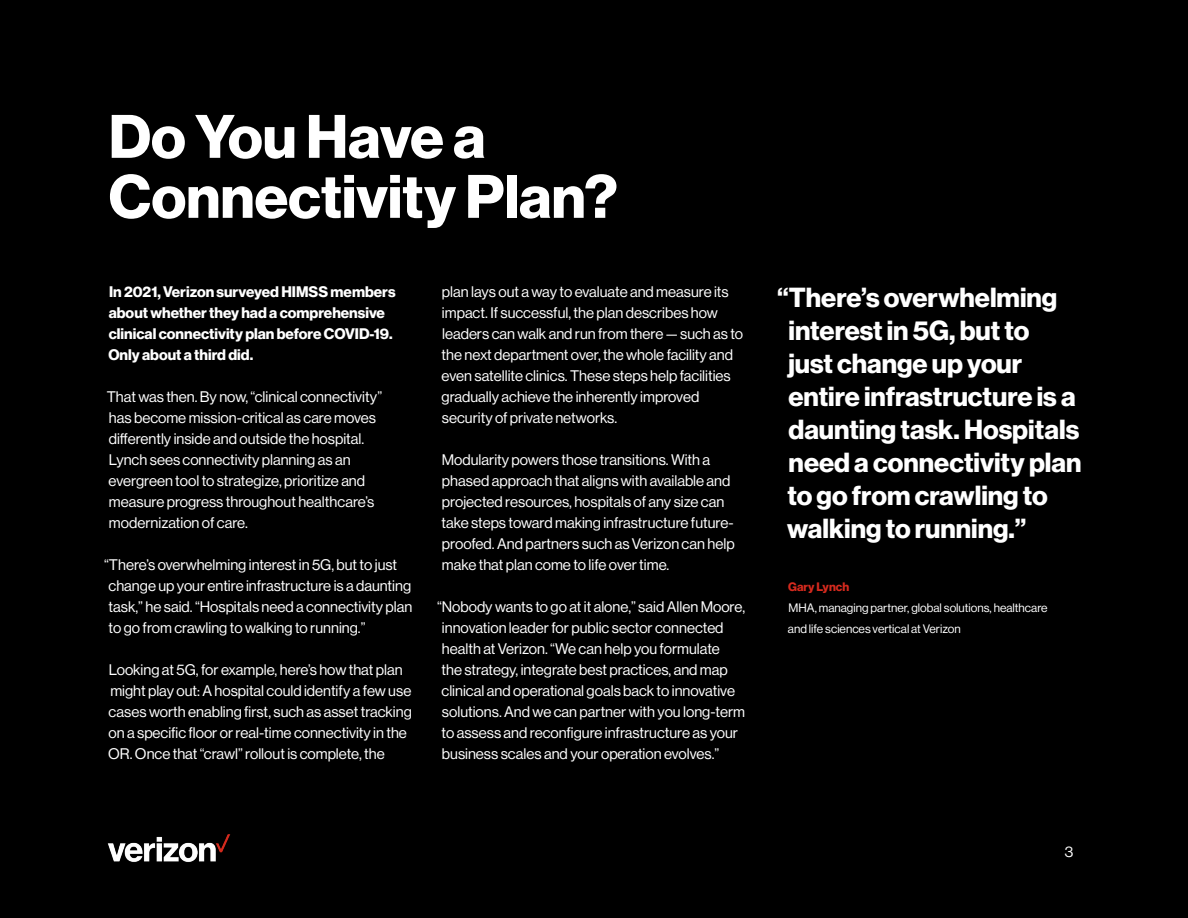
<style>
.page{position:relative;width:1188px;height:918px;background:#000}
.page>*{position:absolute;margin:0;border:0;box-sizing:border-box;transform-origin:0 0}
.t1{font:700 60px/60px "Neue Haas Display";color:#fff}
.t2{font:700 27px/33px "Neue Haas Display";color:#fff}
.t3{font:15px/21px "Neue Haas Display";color:#fff}
.t4{font:700 15px/21px "Neue Haas Display";color:#fff}
.t5{font:12px/21px "Neue Haas Display";color:#fff}
.t6{font:700 12px "Neue Haas Display";color:#d52a1e}
</style>
<div class="page">
<img style="left:107px;top:834px;width:124px;height:28px">
<h1 class="t1" style="left:109px;top:108px;width:510px">Do You Have a<br>Connectivity Plan?</h1>
<p class="t4" style="left:108px;top:281px;width:289px">In 2021, Verizon surveyed HIMSS members about whether they had a comprehensive clinical connectivity plan before COVID-19.<br>Only about a third did.</p>
<p class="t3" style="left:107px;top:386px;width:277px">That was then. By now, “clinical connectivity” has become mission-critical as care moves differently inside and outside the hospital.<br>Lynch sees connectivity planning as an evergreen tool to strategize, prioritize and measure progress throughout healthcare’s modernization of care.</p>
<p class="t3" style="left:109px;top:554px;width:305px;text-indent:-5px">“There’s overwhelming interest in 5G, but to just change up your entire infrastructure is a daunting task,” he said. “Hospitals need a connectivity plan to go from crawling to walking to running.”</p>
<p class="t3" style="left:108px;top:659px;width:305px">Looking at 5G, for example, here’s how that plan might play out: A hospital could identify a few use cases worth enabling first, such as asset tracking on a specific floor or real-time connectivity in the OR. Once that “crawl” rollout is complete, the</p>
<p class="t3" style="left:442px;top:281px;width:303px">plan lays out a way to evaluate and measure its impact. If successful, the plan describes how leaders can walk and run from there — such as to the next department over, the whole facility and even satellite clinics. These steps help facilities gradually achieve the inherently improved security of private networks.</p>
<p class="t3" style="left:442px;top:449px;width:295px">Modularity powers those transitions. With a phased approach that aligns with available and projected resources, hospitals of any size can take steps toward making infrastructure future&shy;proofed. And partners such as Verizon can help make that plan come to life over time.</p>
<p class="t3" style="left:442px;top:596px;width:305px;text-indent:-5px">“Nobody wants to go at it alone,” said Allen Moore, innovation leader for public sector connected health at Verizon. “We can help you formulate<br>the strategy, integrate best practices, and map clinical and operational goals back to innovative solutions. And we can partner with you long-term to assess and reconfigure infrastructure as your business scales and your operation evolves.”</p>
<h2 class="t2" style="left:787px;top:282px;width:296px;text-indent:-10px">“There’s overwhelming interest in 5G, but to<br>just change up your entire infrastructure is a daunting task. Hospitals need a connectivity plan to go from crawling to walking to running.”</h2>
<p class="t6" style="left:788px;top:580px;width:62px">Gary Lynch</p>
<p class="t5" style="left:788px;top:597px;width:261px">MHA, managing partner, global solutions, healthcare and life sciences vertical at Verizon</p>
<p class="t3" style="left:1065px;top:841px;width:10px">3</p>
</div>
